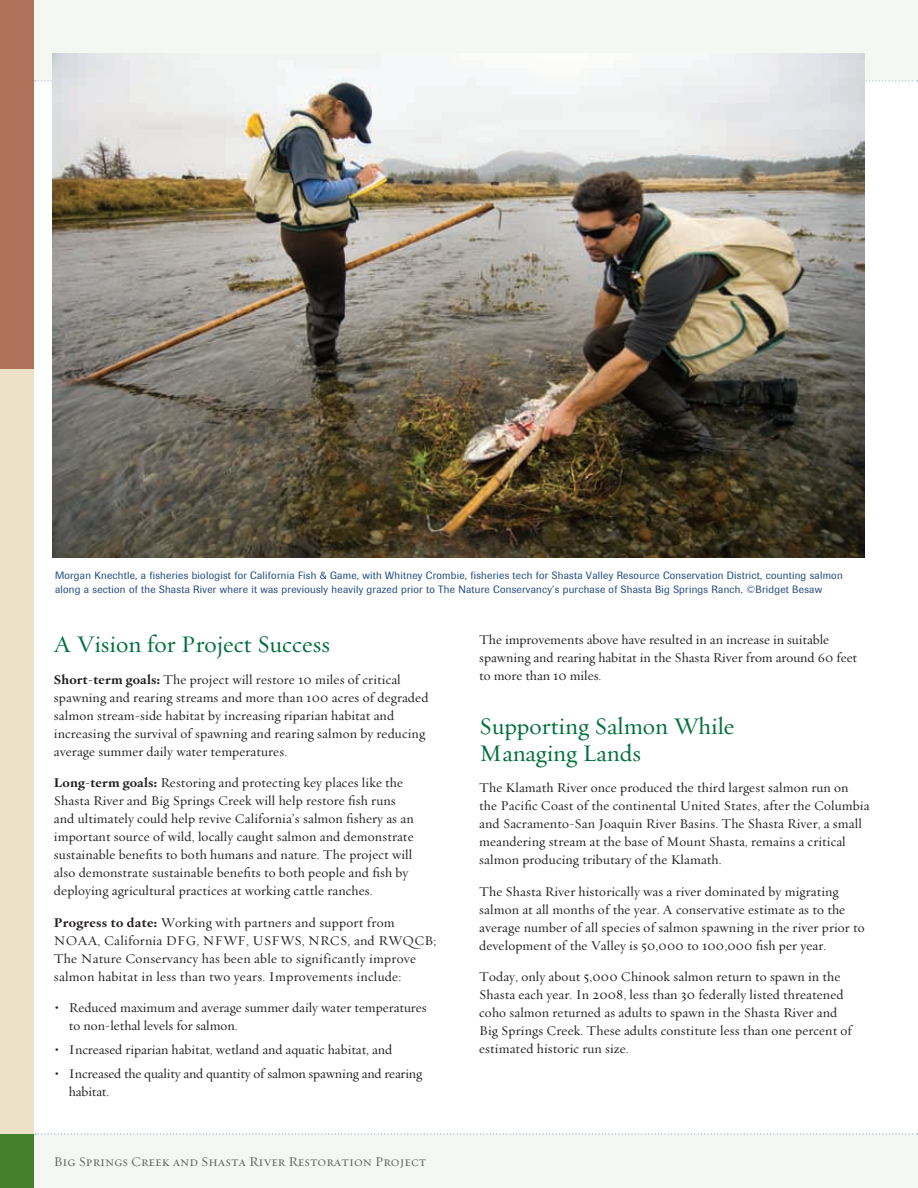
<style>
.page{position:relative;width:918px;height:1188px;background:#fff}
.page>*{position:absolute;margin:0;border:0;box-sizing:border-box;transform-origin:0 0}
.t1{font:24px/27px "Oakleaf";color:#006f3c}
.t2{font:13.5px/18px "Oakleaf";letter-spacing:.01em;color:#231f20}
.t3{font:13.5px/18px "Oakleaf";letter-spacing:-.01em;color:#231f20}
.t4{font:13.5px "Oakleaf Small Caps Roman";color:#636366}
.t5{font:10.5px/13.5px "Imago";letter-spacing:.025em;color:#20487b}
.s1{font-weight:700}
</style>
<div class="page">
<div style="left:0;top:1134px;width:918px;height:54px;background:#f5f7f3"></div>
<div style="left:0;top:0;width:918px;height:81px;background:#f5f7f3"></div>
<svg style="left:35px;top:80px;width:883px;height:1px"></svg>
<svg style="left:35px;top:1133px;width:883px;height:1px"></svg>
<div style="left:0;top:0;width:34px;height:369px;background:#af715a"></div>
<div style="left:0;top:369px;width:34px;height:765px;background:#ece1c7"></div>
<div style="left:0;top:1134px;width:34px;height:54px;background:#45802a"></div>
<img style="left:53px;top:54px;width:811px;height:503px">
<p class="t5" style="left:55px;top:569px;width:789px">Morgan Knechtle, a fisheries biologist for California Fish &amp; Game, with Whitney Crombie, fisheries tech for Shasta Valley Resource Conservation District, counting salmon along a section of the Shasta River where it was previously heavily grazed prior to The Nature Conservancy’s purchase of Shasta Big Springs Ranch. ©Bridget Besaw</p>
<p class="t1" style="left:54px;top:630px;width:277px">A Vision for Project Success</p>
<p class="t2" style="left:54px;top:670px;width:376px"><span class="s1">Short-term goals:</span> The project will restore 10 miles of critical spawning and rearing streams and more than 100 acres of degraded salmon stream-side habitat by increasing riparian habitat and increasing the survival of spawning and rearing salmon by reducing average summer daily water temperatures.</p>
<p class="t2" style="left:54px;top:773px;width:361px"><span class="s1">Long-term goals:</span> Restoring and protecting key places like the Shasta River and Big Springs Creek will help restore fish runs and ultimately could help revive California’s salmon fishery as an important source of wild, locally caught salmon and demonstrate sustainable benefits to both humans and nature. The project will also demonstrate sustainable benefits to both people and fish by deploying agricultural practices at working cattle ranches.</p>
<p class="t2" style="left:54px;top:913px;width:384px"><span class="s1">Progress to date:</span> Working with partners and support from NOAA, California DFG, NFWF, USFWS, NRCS, and RWQCB; The Nature Conservancy has been able to significantly improve salmon habitat in less than two years. Improvements include:</p>
<p class="t2" style="left:69px;top:998px;width:359px;text-indent:-14px"><span class="s1">•</span> Reduced maximum and average summer daily water temperatures to non-lethal levels for salmon.</p>
<p class="t2" style="left:55px;top:1040px;width:338px"><span class="s1">•</span> Increased riparian habitat, wetland and aquatic habitat, and</p>
<p class="t3" style="left:69px;top:1064px;width:355px;text-indent:-14px"><span class="s1">•</span> Increased the quality and quantity of salmon spawning and rearing habitat.</p>
<p class="t4" style="left:54px;top:1153px;width:374px">Big Springs Creek and Shasta River Restoration Project</p>
<p class="t2" style="left:479px;top:630px;width:379px">The improvements above have resulted in an increase in suitable spawning and rearing habitat in the Shasta River from around 60 feet to more than 10 miles.</p>
<p class="t1" style="left:479px;top:712px;width:257px">Supporting Salmon While<br>Managing Lands</p>
<p class="t2" style="left:479px;top:778px;width:392px">The Klamath River once produced the third largest salmon run on the Pacific Coast of the continental United States, after the Columbia and Sacramento-San Joaquin River Basins. The Shasta River, a small meandering stream at the base of Mount Shasta, remains a critical salmon producing tributary of the Klamath.</p>
<p class="t2" style="left:479px;top:882px;width:387px">The Shasta River historically was a river dominated by migrating salmon at all months of the year. A conservative estimate as to the average number of all species of salmon spawning in the river prior to development of the Valley is 50,000 to 100,000 fish per year.</p>
<p class="t2" style="left:479px;top:967px;width:374px">Today, only about 5,000 Chinook salmon return to spawn in the Shasta each year. In 2008, less than 30 federally listed threatened coho salmon returned as adults to spawn in the Shasta River and Big Springs Creek. These adults constitute less than one percent of estimated historic run size.</p>
</div>
